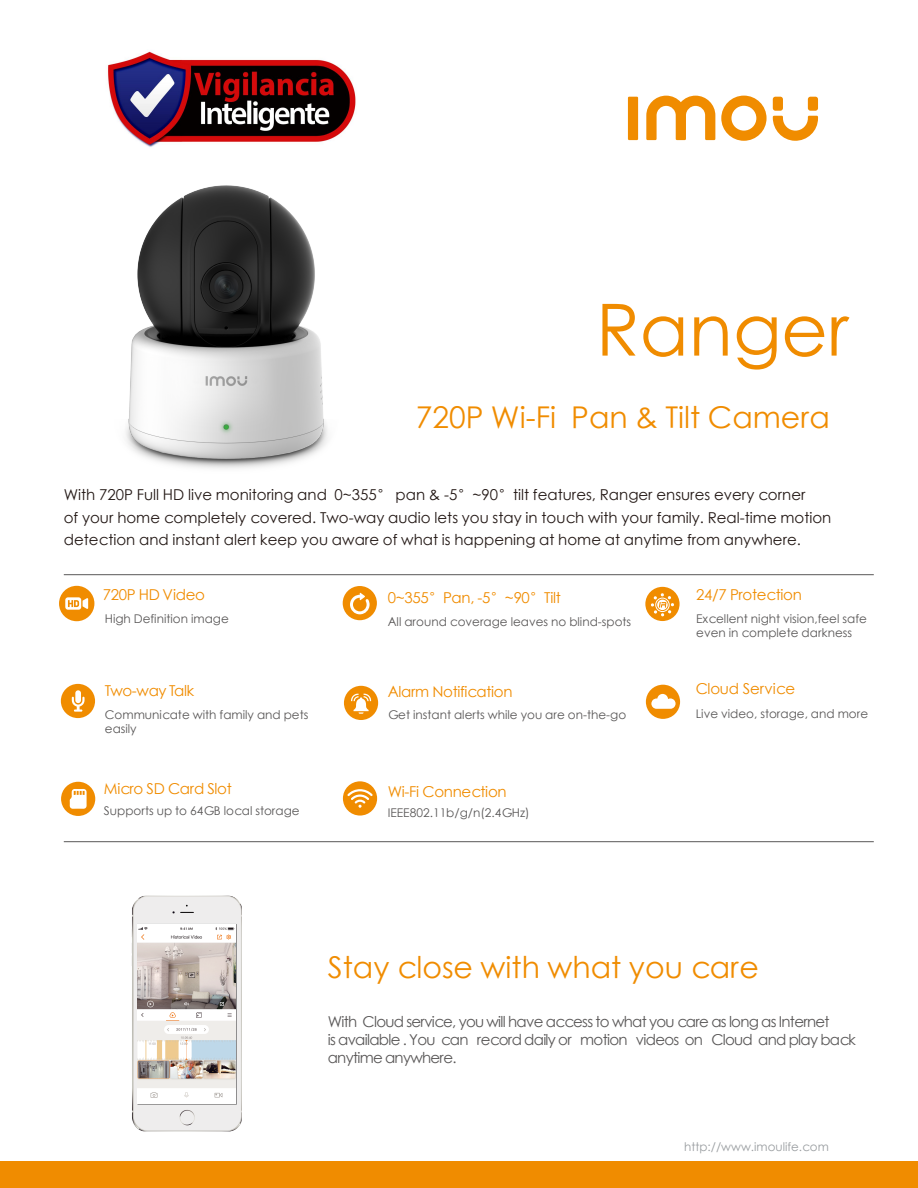
<style>
.page{position:relative;width:918px;height:1188px;background:#fff}
.page>*{position:absolute;margin:0;border:0;box-sizing:border-box;transform-origin:0 0}
.t1{font:72px "ST Xihei";color:#f08c00}
.t2{font:30px "ST Xihei";color:#f08c00}
.t3{font:15px/22.5px "ST Xihei";color:#231815}
.t4{font:15px/18px "ST Xihei";letter-spacing:-.05em;color:#595757}
.t5{font:15px "ST Xihei";letter-spacing:-.02em;color:#f08c00}
.t6{font:15px "ST Xihei";color:#f08c00}
.t7{font:12px/14px "ST Xihei";color:#595757}
.t8{font:11.85px "ST Xihei";color:#999da0}
</style>
<div class="page">
<div style="left:646px;top:685px;width:34px;height:34px;background:#f08c00;border-radius:50%"></div>
<div style="left:343px;top:586px;width:34px;height:34px;background:#f08c00;border-radius:50%"></div>
<hr style="left:64px;top:841px;width:810px;height:1px;background:#595757">
<hr style="left:64px;top:574px;width:810px;height:1px;background:#595757">
<div style="left:59px;top:586px;width:35px;height:35px;background:#f08c00;border-radius:50%"></div>
<svg style="left:65px;top:597px;width:23px;height:13px"></svg>
<div style="left:645px;top:587px;width:35px;height:34px;background:#f08c00;border-radius:50%"></div>
<svg style="left:651px;top:593px;width:23px;height:24px"></svg>
<div style="left:61px;top:684px;width:34px;height:34px;background:#f08c00;border-radius:50%"></div>
<svg style="left:72px;top:690px;width:13px;height:22px"></svg>
<img style="left:132px;top:896px;width:110px;height:235px">
<svg style="left:137px;top:924px;width:100px;height:181px"></svg>
<img style="left:138px;top:927px;width:98px;height:172px">
<hr style="left:138px;top:924px;width:98px;height:3px;background:#fff">
<div style="left:138px;top:1099px;width:98px;height:5px;background:#fff"></div>
<div style="left:0;top:1161px;width:918px;height:27px;background:#f08c00"></div>
<svg style="left:651px;top:694px;width:25px;height:15px"></svg>
<div style="left:343px;top:781px;width:34px;height:35px;background:#f08c00;border-radius:50%"></div>
<svg style="left:347px;top:789px;width:26px;height:19px"></svg>
<div style="left:61px;top:782px;width:34px;height:34px;background:#f08c00;border-radius:50%"></div>
<svg style="left:70px;top:789px;width:17px;height:20px"></svg>
<div style="left:344px;top:686px;width:34px;height:34px;background:#f08c00;border-radius:50%"></div>
<svg style="left:351px;top:694px;width:20px;height:20px"></svg>
<svg style="left:350px;top:593px;width:20px;height:21px"></svg>
<div style="left:628px;top:97px;width:10px;height:43px;background:#f08c00"></div>
<svg style="left:721px;top:96px;width:46px;height:45px"></svg>
<div style="left:773px;top:97px;width:10px;height:14px;background:#f08c00;border-radius:3px"></div>
<div style="left:808px;top:97px;width:10px;height:14px;background:#f08c00;border-radius:3px"></div>
<svg style="left:773px;top:116px;width:45px;height:25px"></svg>
<svg style="left:646px;top:96px;width:69px;height:44px"></svg>
<img style="left:126px;top:185px;width:202px;height:284px">
<img style="left:107px;top:51px;width:249px;height:96px">
<h1 class="t1" style="left:596px;top:279px;width:255px">Ranger</h1>
<h2 class="t2" style="left:416px;top:396px;width:416px">720P Wi-Fi Pan &amp; Tilt Camera</h2>
<p class="t3" style="left:64px;top:483px;width:769px">With 720P Full HD live monitoring and 0~355° pan &amp; -5°~90°tilt features, Ranger ensures every corner<br>of your home completely covered. Two-way audio lets you stay in touch with your family. Real-time motion detection and instant alert keep you aware of what is happening at home at anytime from anywhere.</p>
<p class="t5" style="left:103px;top:584px;width:104px">720P HD Video</p>
<p class="t5" style="left:388px;top:587px;width:175px">0~355°Pan, -5°~90°Tilt</p>
<p class="t5" style="left:696px;top:584px;width:107px">24/7 Protection</p>
<p class="t7" style="left:105px;top:612px;width:125px">High Definition image</p>
<p class="t7" style="left:388px;top:614px;width:245px">All around coverage leaves no blind-spots</p>
<p class="t7" style="left:696px;top:611px;width:172px">Excellent night vision,feel safe even in complete darkness</p>
<p class="t5" style="left:105px;top:680px;width:91px">Two-way Talk</p>
<p class="t5" style="left:388px;top:680px;width:126px">Alarm Notification</p>
<p class="t6" style="left:696px;top:678px;width:101px">Cloud Service</p>
<p class="t7" style="left:105px;top:707px;width:205px;line-height:14.4px">Communicate with family and pets easily</p>
<p class="t7" style="left:388px;top:708px;width:240px">Get instant alerts while you are on-the-go</p>
<p class="t7" style="left:696px;top:707px;width:174px">Live video, storage, and more</p>
<p class="t5" style="left:104px;top:778px;width:129px">Micro SD Card Slot</p>
<p class="t5" style="left:388px;top:781px;width:120px">Wi-Fi Connection</p>
<p class="t7" style="left:104px;top:804px;width:197px">Supports up to 64GB local storage</p>
<p class="t7" style="left:388px;top:805px;width:143px">IEEE802.11b/g/n(2.4GHz)</p>
<h2 class="t2" style="left:328px;top:946px;width:433px">Stay close with what you care</h2>
<p class="t4" style="left:328px;top:1013px;width:530px">With Cloud service, you will have access to what you care as long as Internet<br>is available . You can record daily or motion videos on Cloud and play back anytime anywhere.</p>
<p class="t8" style="left:684px;top:1139px;width:146px">http://www.imoulife.com</p>
</div>
